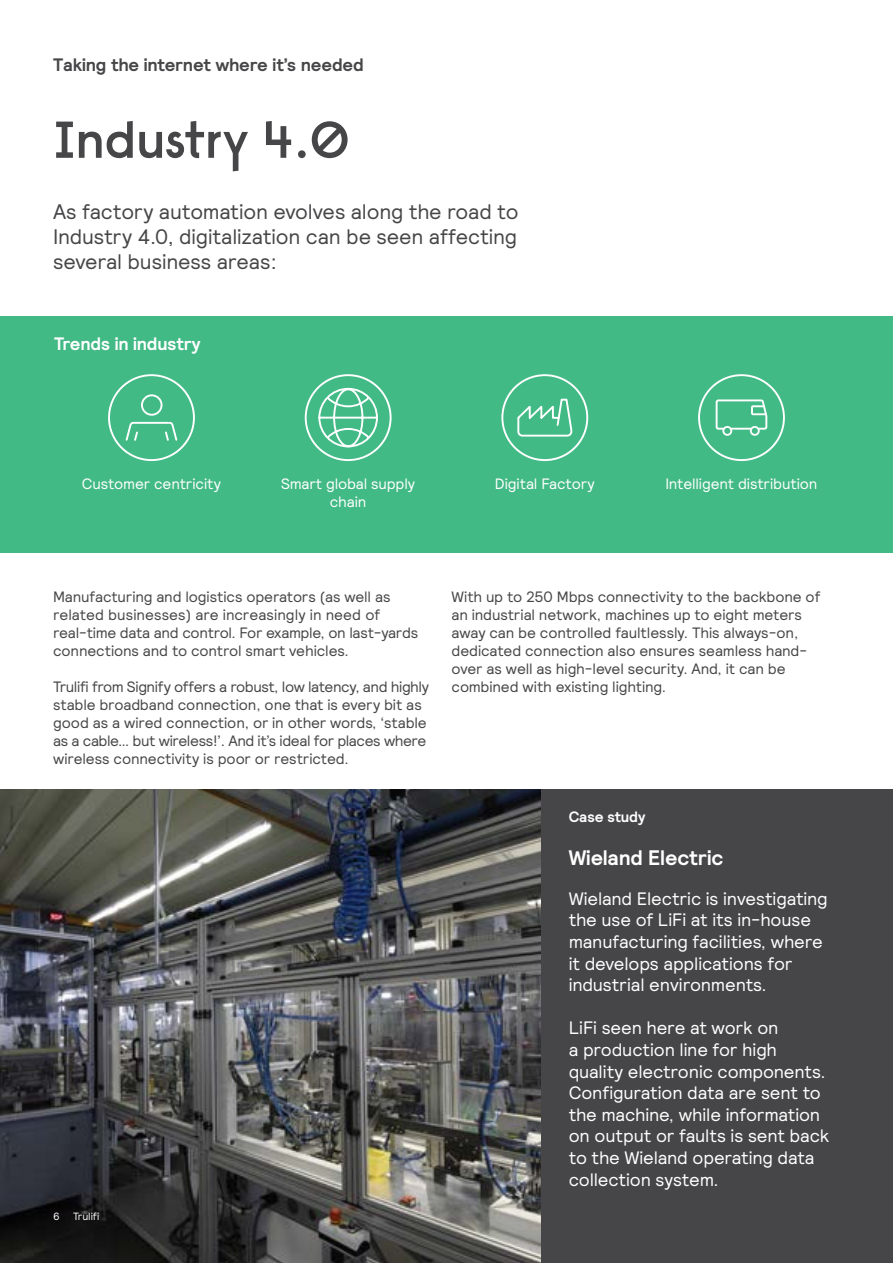
<style>
.page{position:relative;width:893px;height:1263px;background:#fff}
.page>*{position:absolute;margin:0;border:0;box-sizing:border-box;transform-origin:0 0}
.t1{font:600 51.75px "Signify Raisonne";letter-spacing:-.025em;color:#464547}
.t2{font:21px/25.2px "Signify Relative";letter-spacing:-.005em;color:#464547;text-align:justify}
.t3{font:700 21px "Signify Relative";letter-spacing:-.01em;color:#fff}
.t4{font:18px/21.6px "Signify Relative";letter-spacing:-.01em;color:#fff}
.t5{font:700 18px "Signify Relative";letter-spacing:-.01em;color:#464547}
.t6{font:700 18px "Signify Relative";letter-spacing:-.01em;color:#fff}
.t7{font:15px/18px "Signify Relative";letter-spacing:-.01em;color:#464547}
.t8{font:15px "Signify Relative";letter-spacing:-.01em;color:#fff}
.t9{font:700 15px "Signify Relative";letter-spacing:-.005em;color:#fff}
.t10{font:10.5px "Signify Relative";letter-spacing:-.005em;color:#fff}
</style>
<div class="page">
<div style="left:0;top:789px;width:893px;height:474px;background:#464547"></div>
<hr style="left:892px;top:789px;width:1px;height:474px;background:#dedfe1">
<div style="left:0;top:316px;width:893px;height:236px;background:#42ba85"></div>
<img style="left:0;top:789px;width:540px;height:474px">
<svg style="left:108px;top:374px;width:87px;height:87px"></svg>
<svg style="left:698px;top:374px;width:87px;height:87px"></svg>
<svg style="left:501px;top:374px;width:87px;height:87px"></svg>
<svg style="left:305px;top:374px;width:87px;height:87px"></svg>
<p class="t5" style="left:53px;top:53px;width:312px">Taking the internet where it’s needed</p>
<h1 class="t1" style="left:53px;top:107px;width:298px">Industry 4.0</h1>
<h2 class="t2" style="left:53px;top:198px;width:467px">As factory automation evolves along the road to Industry 4.0, digitalization can be seen affecting several business areas:</h2>
<p class="t6" style="left:54px;top:332px;width:148px">Trends in industry</p>
<p class="t8" style="left:82px;top:474px;width:141px">Customer centricity</p>
<p class="t8" style="left:281px;top:474px;width:136px">Smart global supply</p>
<p class="t8" style="left:495px;top:474px;width:101px">Digital Factory</p>
<p class="t8" style="left:665px;top:474px;width:154px">Intelligent distribution</p>
<p class="t8" style="left:330px;top:492px;width:38px">chain</p>
<p class="t7" style="left:53px;top:587px;width:367px">Manufacturing and logistics operators (as well as related businesses) are increasingly in need of real-time data and control. For example, on last-yards connections and to control smart vehicles.</p>
<p class="t7" style="left:53px;top:677px;width:377px">Trulifi from Signify offers a robust, low latency, and highly stable broadband connection, one that is every bit as good as a wired connection, or in other words, ‘stable as a cable… but wireless!’. And it’s ideal for places where wireless connectivity is poor or restricted.</p>
<p class="t10" style="left:53px;top:1210px;width:8px">6</p>
<p class="t10" style="left:73px;top:1210px;width:28px">Trulifi</p>
<p class="t7" style="left:452px;top:587px;width:370px">With up to 250 Mbps connectivity to the backbone of an industrial network, machines up to eight meters away can be controlled faultlessly. This always-on, dedicated connection also ensures seamless hand&shy;over as well as high-level security. And, it can be combined with existing lighting.</p>
<p class="t9" style="left:569px;top:807px;width:78px">Case study</p>
<h2 class="t3" style="left:569px;top:844px;width:156px">Wieland Electric</h2>
<p class="t4" style="left:569px;top:887px;width:260px">Wieland Electric is investigating the use of LiFi at its in-house manufacturing facilities, where it develops applications for industrial environments.</p>
<p class="t4" style="left:569px;top:1017px;width:262px">LiFi seen here at work on<br>a production line for high quality electronic components.<br>Configuration data are sent to the machine, while information on output or faults is sent back to the Wieland operating data collection system.</p>
</div>
